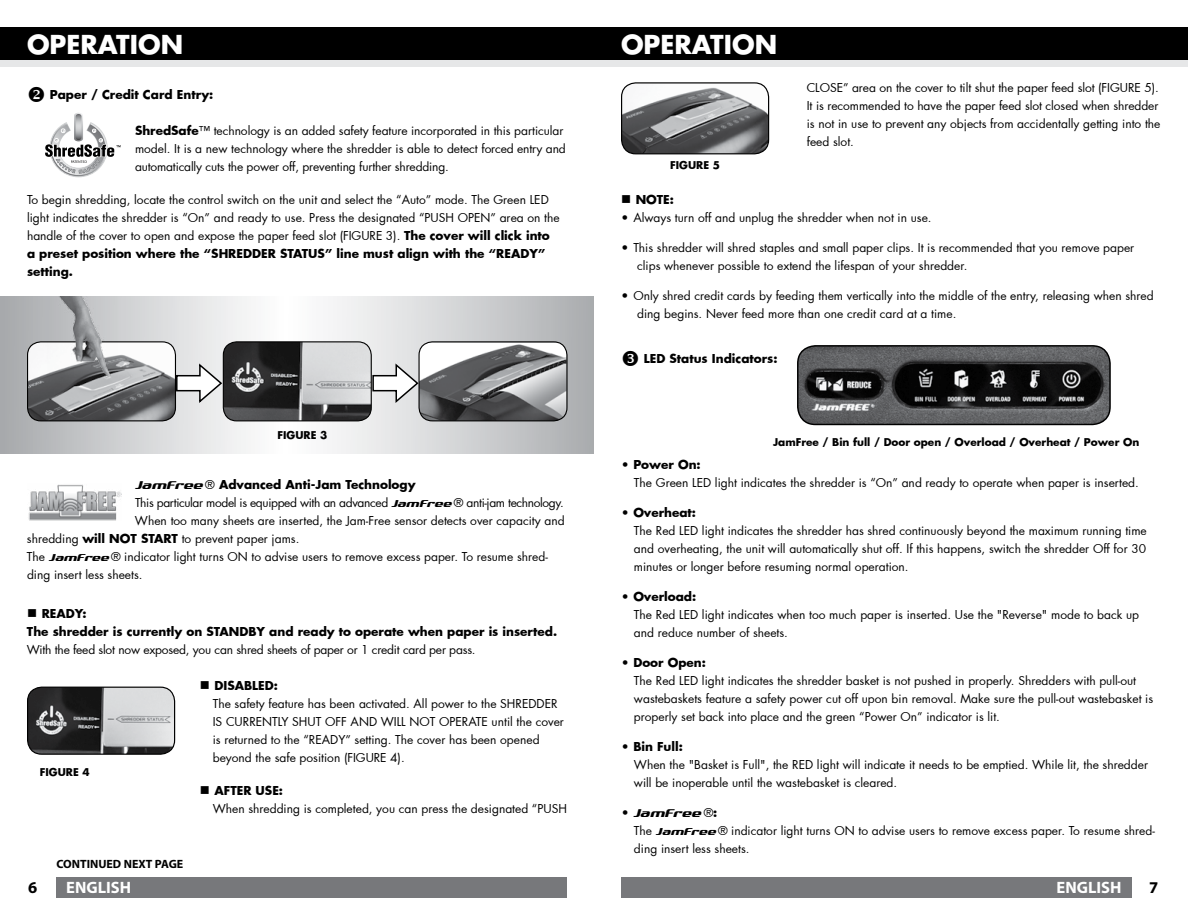
<style>
.page{position:relative;width:1188px;height:918px;background:#fff}
.page>*{position:absolute;margin:0;border:0;box-sizing:border-box;transform-origin:0 0}
.t1{font:700 25.5px "Futura";color:#fff}
.t2{font:700 16.5px "Myriad Pro";color:#fff}
.t3{font:700 16.5px "Myriad Pro";color:#000}
.t4{font:italic 13.5px "SF Quartzite";color:#000}
.t5{font:12px/18px "Futura";color:#000}
.t6{font:700 12px/18px "Futura";color:#000}
.t7{font:12px "Futura";letter-spacing:-.03em;color:#000}
.t8{font:700 12px "Myriad Pro";color:#000}
.t9{font:700 10.5px "Futura";color:#000}
.s1{font-weight:700}
.s2{font-family:"SF Quartzite";font-weight:400;font-style:italic;font-size:13.5px}
.s3{font-weight:400}
.s4{font-family:"SF Quartzite";font-style:italic}
.s5{font-family:"Futura";font-weight:700;font-style:normal;font-size:12px}
.s6{font-family:"Futura";font-style:normal;font-size:12px}
</style>
<div class="page">
<div style="left:56px;top:877px;width:511px;height:21px;background:#77787b"></div>
<div style="left:621px;top:877px;width:511px;height:21px;background:#77787b"></div>
<div style="left:594px;top:34px;width:594px;height:33px;background:#e6e7e8"></div>
<div style="left:594px;top:27px;width:594px;height:32px;background:#000"></div>
<svg style="left:0;top:297px;width:594px;height:157px"></svg>
<div style="left:0;top:34px;width:594px;height:33px;background:#e6e7e8"></div>
<div style="left:0;top:27px;width:594px;height:32px;background:#000"></div>
<img style="left:798px;top:346px;width:312px;height:78px">
<div style="left:797px;top:345px;width:314px;height:80px;border:1px solid #000;border-radius:18px"></div>
<svg style="left:45px;top:113px;width:76px;height:65px"></svg>
<img style="left:28px;top:687px;width:147px;height:67px">
<div style="left:27px;top:687px;width:148px;height:68px;border:1px solid #000;border-radius:14px"></div>
<img style="left:28px;top:342px;width:147px;height:79px">
<div style="left:27px;top:341px;width:149px;height:80px;border:1px solid #000;border-radius:13px"></div>
<img style="left:419px;top:343px;width:148px;height:78px">
<div style="left:418px;top:341px;width:150px;height:80px;border:1px solid #000;border-radius:13px"></div>
<svg style="left:176px;top:363px;width:46px;height:40px"></svg>
<svg style="left:372px;top:363px;width:47px;height:40px"></svg>
<img style="left:48px;top:297px;width:69px;height:81px">
<img style="left:223px;top:342px;width:148px;height:79px">
<div style="left:223px;top:341px;width:149px;height:80px;border:1px solid #000;border-radius:13px"></div>
<img style="left:28px;top:484px;width:93px;height:36px">
<img style="left:622px;top:83px;width:147px;height:71px">
<div style="left:621px;top:82px;width:148px;height:72px;border:1px solid #000;border-radius:14px"></div>
<h1 class="t1" style="left:27px;top:26px;width:158px">OPERATION</h1>
<p class="t6" style="left:27px;top:85px;width:188px">❖ Paper / Credit Card Entry:</p>
<p class="t5" style="left:135px;top:121px;width:432px"><span class="s1">ShredSafe</span>™ technology is an added safety feature incorporated in this particular model. It is a new technology where the shredder is able to detect forced entry and automatically cuts the power off, preventing further shredding.</p>
<p class="t5" style="left:27px;top:190px;width:534px">To begin shredding, locate the control switch on the unit and select the “Auto” mode. The Green LED light indicates the shredder is “On” and ready to use. Press the designated “PUSH OPEN” area on the handle of the cover to open and expose the paper feed slot (FIGURE 3). <span class="s1">The cover will click into a preset position where the “SHREDDER STATUS” line must align with the “READY” setting.</span></p>
<p class="t9" style="left:277px;top:428px;width:51px">FIGURE 3</p>
<p class="t6" style="left:135px;top:475px;width:282px"><span class="s2">JamFree</span> <span class="s3">®</span> Advanced Anti-Jam Technology</p>
<p class="t7" style="left:135px;top:494px;width:430px">This particular model is equipped with an advanced <span class="s4">JamFree</span> ® anti-jam technology.</p>
<p class="t5" style="left:135px;top:511px;width:431px">When too many sheets are inserted, the Jam-Free sensor detects over capacity and</p>
<p class="t5" style="left:27px;top:529px;width:274px">shredding <span class="s1">will NOT START</span> to prevent paper jams.</p>
<p class="t5" style="left:27px;top:547px;width:522px">The <span class="s4">JamFree</span> ® indicator light turns ON to advise users to remove excess paper. To resume shred-</p>
<p class="t5" style="left:27px;top:565px;width:117px">ding insert less sheets.</p>
<p class="t6" style="left:27px;top:604px;width:532px">■ READY:<br>The shredder is currently on STANDBY and ready to operate when paper is inserted.</p>
<p class="t5" style="left:27px;top:641px;width:450px">With the feed slot now exposed, you can shred sheets of paper or 1 credit card per pass.</p>
<p class="t5" style="left:213px;top:677px;width:353px;text-indent:-13px">■ <span class="s1">DISABLED:<br></span>The safety feature has been activated. All power to the SHREDDER IS CURRENTLY SHUT OFF AND WILL NOT OPERATE until the cover is returned to the “READY” setting. The cover has been opened beyond the safe position (FIGURE 4).</p>
<p class="t5" style="left:213px;top:782px;width:356px;text-indent:-13px">■ <span class="s1">AFTER USE:<br></span>When shredding is completed, you can press the designated “PUSH</p>
<p class="t9" style="left:40px;top:764px;width:51px">FIGURE 4</p>
<p class="t8" style="left:56px;top:856px;width:128px">CONTINUED NEXT PAGE</p>
<h1 class="t1" style="left:621px;top:26px;width:158px">OPERATION</h1>
<p class="t9" style="left:670px;top:158px;width:51px">FIGURE 5</p>
<p class="t5" style="left:807px;top:79px;width:355px">CLOSE” area on the cover to tilt shut the paper feed slot (FIGURE 5).<br>It is recommended to have the paper feed slot closed when shredder is not in use to prevent any objects from accidentally getting into the feed slot.</p>
<p class="t6" style="left:621px;top:190px;width:55px">■ NOTE:</p>
<p class="t5" style="left:621px;top:208px;width:312px"><span class="s1">•</span> Always turn off and unplug the shredder when not in use.</p>
<p class="t5" style="left:637px;top:238px;width:499px;text-indent:-16px"><span class="s1">•</span> This shredder will shred staples and small paper clips. It is recommended that you remove paper clips whenever possible to extend the lifespan of your shredder.</p>
<p class="t5" style="left:637px;top:286px;width:518px;text-indent:-16px"><span class="s1">•</span> Only shred credit cards by feeding them vertically into the middle of the entry, releasing when shred ding begins. Never feed more than one credit card at a time.</p>
<p class="t6" style="left:644px;top:349px;width:135px">LED Status Indicators:</p>
<p class="t9" style="left:773px;top:435px;width:368px">JamFree / Bin full / Door open / Overload / Overheat / Power On</p>
<p class="t6" style="left:621px;top:456px;width:81px">• Power On:</p>
<p class="t5" style="left:634px;top:474px;width:506px">The Green LED light indicates the shredder is “On” and ready to operate when paper is inserted.</p>
<p class="t6" style="left:621px;top:504px;width:77px">• Overheat:</p>
<p class="t5" style="left:634px;top:522px;width:514px;text-align:justify">The Red LED light indicates the shredder has shred continuously beyond the maximum running time and overheating, the unit will automatically shut off. If this happens, switch the shredder Off for 30 minutes or longer before resuming normal operation.</p>
<p class="t6" style="left:621px;top:588px;width:77px">• Overload:</p>
<p class="t5" style="left:634px;top:606px;width:507px">The Red LED light indicates when too much paper is inserted. Use the "Reverse" mode to back up and reduce number of sheets.</p>
<p class="t6" style="left:621px;top:654px;width:87px">• Door Open:</p>
<p class="t5" style="left:634px;top:672px;width:521px">The Red LED light indicates the shredder basket is not pushed in properly. Shredders with pull-out wastebaskets feature a safety power cut off upon bin removal. Make sure the pull-out wastebasket is properly set back into place and the green “Power On” indicator is lit.</p>
<p class="t6" style="left:621px;top:738px;width:63px">• Bin Full:</p>
<p class="t5" style="left:634px;top:756px;width:516px">When the "Basket is Full", the RED light will indicate it needs to be emptied. While lit, the shredder will be inoperable until the wastebasket is cleared.</p>
<p class="t4" style="left:621px;top:807px;width:98px"><span class="s5">•</span> JamFree <span class="s6">®</span><span class="s5">:</span></p>
<p class="t5" style="left:634px;top:822px;width:522px">The <span class="s4">JamFree</span> ® indicator light turns ON to advise users to remove excess paper. To resume shred&shy;ding insert less sheets.</p>
<h2 class="t3" style="left:28px;top:876px;width:11px">6</h2>
<h2 class="t2" style="left:66px;top:876px;width:66px">ENGLISH</h2>
<h2 class="t2" style="left:1057px;top:876px;width:66px">ENGLISH</h2>
<h2 class="t3" style="left:1149px;top:876px;width:11px">7</h2>
</div>
